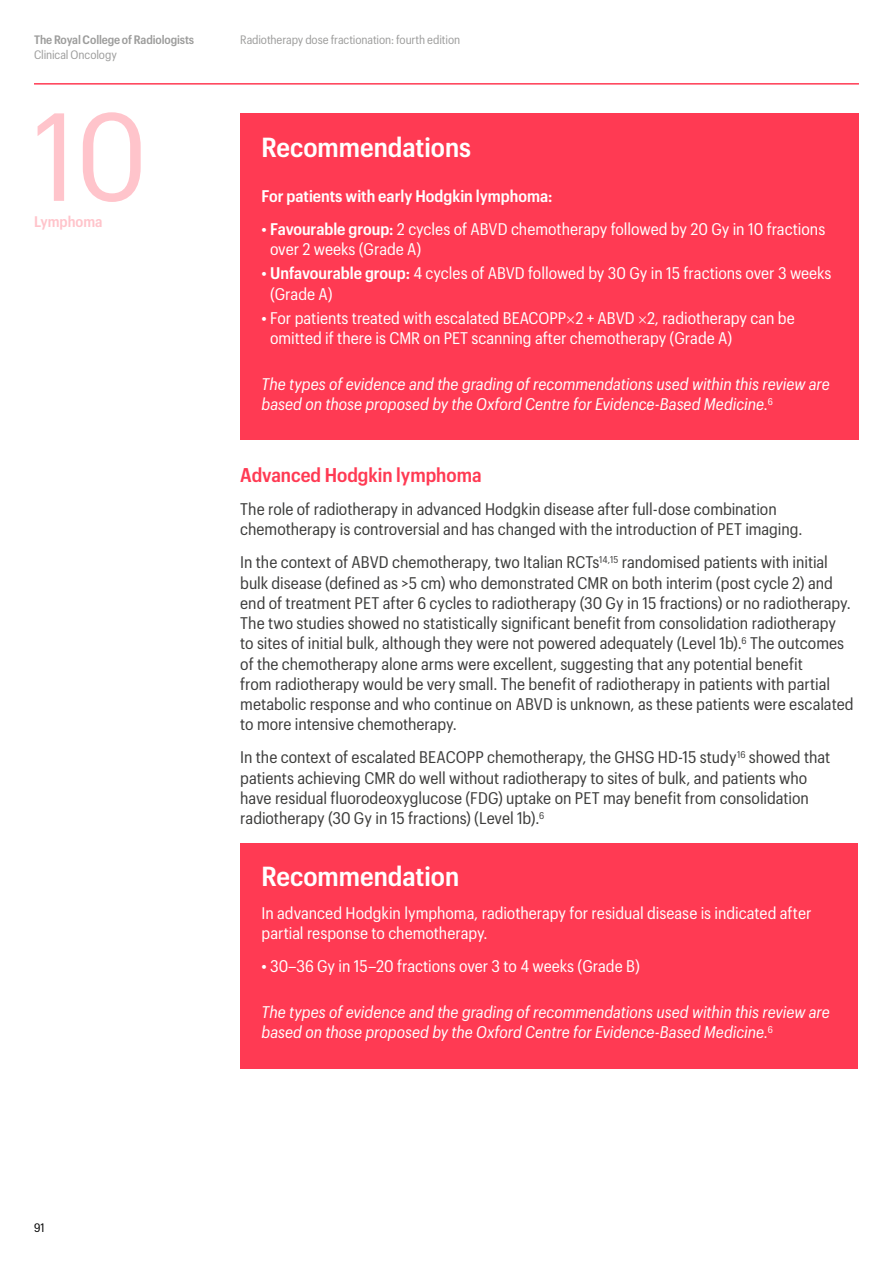
<style>
.page{position:relative;width:893px;height:1263px;background:#fff}
.page>*{position:absolute;margin:0;border:0;box-sizing:border-box;transform-origin:0 0}
.Section_number_tint{font:122.25px "Graphik Compact";color:#ffc4cb}
.Box_heading_1{font:600 27px "Graphik Compact";color:#fff}
.Heading_2{font:600 19.5px "Graphik Compact";color:#ff3a53}
.Body{font:16.5px/20.2px "Graphik Compact";color:#3c3c3b}
.Box_body{font:16.5px/20.2px "Graphik Compact";color:#fff}
.Box_body_after_list{font:italic 16.5px/20.2px "Graphik Compact";color:#fff}
.Box_heading_3{font:600 16.5px "Graphik Compact";color:#fff}
.Section_title_tint{font:600 15px "Graphik Compact";color:#ffc4cb}
.t1{font:12px "Graphik Compact";letter-spacing:-.01em;color:#9d9d9c}
.t2{font:600 12px "Graphik Compact";letter-spacing:-.01em;color:#9d9d9c}
.t3{font:12px "Graphik Compact";color:#000}
.s1{font-weight:600}
</style>
<div class="page">
<hr style="left:34px;top:83px;width:825px;height:2px;background:#ff3a53">
<div style="left:240px;top:113px;width:619px;height:327px;background:#ff3a53"></div>
<div style="left:240px;top:843px;width:617px;height:225px;background:#ff3a53"></div>
<p class="t2" style="left:34px;top:31px;width:162px">The Royal College of Radiologists</p>
<p class="t1" style="left:34px;top:46px;width:84px">Clinical Oncology</p>
<p class="Section_number_tint" style="left:34px;top:69px;width:114px">10</p>
<p class="Section_title_tint" style="left:34px;top:210px;width:70px">Lymphoma</p>
<p class="t1" style="left:240px;top:31px;width:221px">Radiotherapy dose fractionation: fourth edition</p>
<p class="Box_heading_1" style="left:261px;top:127px;width:211px">Recommendations</p>
<p class="Box_heading_3" style="left:261px;top:183px;width:292px">For patients with early Hodgkin lymphoma:</p>
<p class="Box_body" style="left:270px;top:217px;width:557px;text-indent:-9px"><span class="s1">• Favourable group:</span> 2 cycles of ABVD chemotherapy followed by 20 Gy in 10 fractions over 2 weeks (Grade A)</p>
<p class="Box_body" style="left:270px;top:262px;width:563px;text-indent:-9px"><span class="s1">• Unfavourable group:</span> 4 cycles of ABVD followed by 30 Gy in 15 fractions over 3 weeks (Grade A)</p>
<p class="Box_body" style="left:270px;top:307px;width:526px;text-indent:-9px"><span class="s1">•</span> For patients treated with escalated BEACOPP 2 + ABVD 2, radiotherapy can be omitted if there is CMR on PET scanning after chemotherapy (Grade A)</p>
<p class="Box_body_after_list" style="left:261px;top:373px;width:570px">The types of evidence and the grading of recommendations used within this review are based on those proposed by the Oxford Centre for Evidence-Based Medicine.<sup>6</sup></p>
<p class="Heading_2" style="left:240px;top:461px;width:243px">Advanced Hodgkin lymphoma</p>
<p class="Body" style="left:240px;top:498px;width:564px">The role of radiotherapy in advanced Hodgkin disease after full-dose combination chemotherapy is controversial and has changed with the introduction of PET imaging.</p>
<p class="Body" style="left:240px;top:551px;width:615px">In the context of ABVD chemotherapy, two Italian RCTs<sup>14,15</sup> randomised patients with initial bulk disease (defined as &gt;5 cm) who demonstrated CMR on both interim (post cycle 2) and end of treatment PET after 6 cycles to radiotherapy (30 Gy in 15 fractions) or no radiotherapy.<br>The two studies showed no statistically significant benefit from consolidation radiotherapy to sites of initial bulk, although they were not powered adequately (Level 1b).<sup>6</sup> The outcomes of the chemotherapy alone arms were excellent, suggesting that any potential benefit<br>from radiotherapy would be very small. The benefit of radiotherapy in patients with partial metabolic response and who continue on ABVD is unknown, as these patients were escalated to more intensive chemotherapy.</p>
<p class="Body" style="left:240px;top:746px;width:592px">In the context of escalated BEACOPP chemotherapy, the GHSG HD-15 study<sup>16</sup> showed that patients achieving CMR do well without radiotherapy to sites of bulk, and patients who have residual fluorodeoxyglucose (FDG) uptake on PET may benefit from consolidation radiotherapy (30 Gy in 15 fractions) (Level 1b).<sup>6</sup></p>
<p class="Box_heading_1" style="left:261px;top:856px;width:199px">Recommendation</p>
<p class="Box_body" style="left:261px;top:902px;width:551px">In advanced Hodgkin lymphoma, radiotherapy for residual disease is indicated after partial response to chemotherapy.</p>
<p class="Box_body" style="left:261px;top:955px;width:380px"><span class="s1">•</span> 30–36 Gy in 15–20 fractions over 3 to 4 weeks (Grade B)</p>
<p class="Box_body_after_list" style="left:261px;top:1001px;width:570px">The types of evidence and the grading of recommendations used within this review are based on those proposed by the Oxford Centre for Evidence-Based Medicine.<sup>6</sup></p>
<p class="t3" style="left:34px;top:1219px;width:12px">91</p>
</div>
